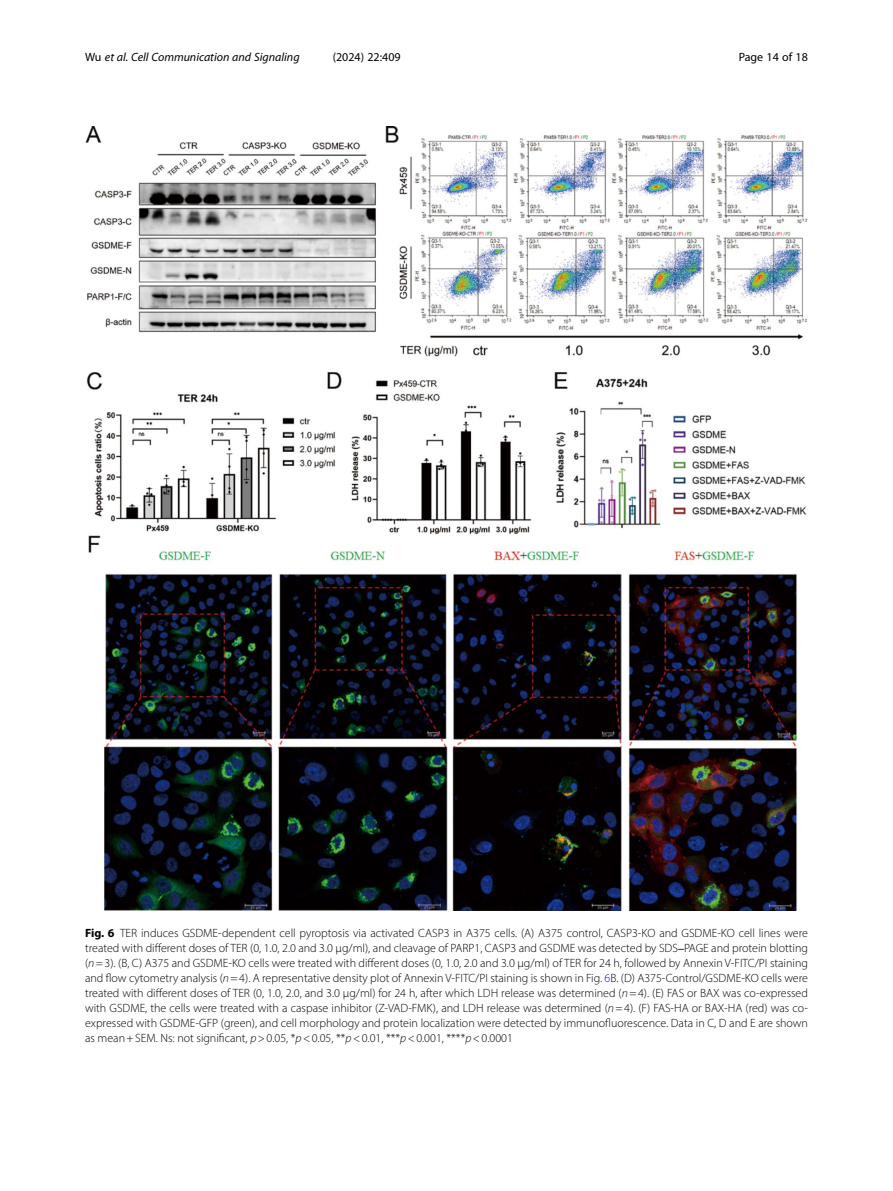
<style>
.page{position:relative;width:893px;height:1191px;background:#fff}
.page>*{position:absolute;margin:0;border:0;box-sizing:border-box;transform-origin:0 0}
.Figure_Caption{font:300 12px/15px "Myriad Pro";color:#000;text-align:justify}
.t1{font:italic 12px "Myriad Pro";color:#000}
.t2{font:12px "Myriad Pro";color:#000}
.s1{font-style:normal}
.s2{font-weight:700}
.s3{font-family:"STIX";font-weight:400}
.s4{font-style:italic}
.s5{color:#00f}
</style>
<div class="page">
<img style="left:85px;top:126px;width:723px;height:784px">
<p class="t1" style="left:85px;top:50px;width:216px"><span class="s1">Wu</span> et al. Cell Communication and Signaling</p>
<p class="t2" style="left:333px;top:50px;width:70px">(2024) 22:409</p>
<p class="t2" style="left:739px;top:50px;width:71px">Page 14 of 18</p>
<p class="Figure_Caption" style="left:85px;top:925px;width:724px"><span class="s2">Fig. 6</span> TER induces GSDME-dependent cell pyroptosis via activated CASP3 in A375 cells. (A) A375 control, CASP3-KO and GSDME-KO cell lines were treated with different doses of TER (0, 1.0, 2.0 and 3.0 µg/ml), and cleavage of PARP1, CASP3 and GSDME was detected by SDS<span class="s3">‒</span>PAGE and protein blotting (<span class="s4">n</span>=3). (B, C) A375 and GSDME-KO cells were treated with different doses (0, 1.0, 2.0 and 3.0 µg/ml) of TER for 24 h, followed by Annexin V-FITC/PI staining and flow cytometry analysis (<span class="s4">n</span>=4). A representative density plot of Annexin V-FITC/PI staining is shown in Fig. <span class="s5">6</span>B. (D) A375-Control/GSDME-KO cells were treated with different doses of TER (0, 1.0, 2.0, and 3.0 µg/ml) for 24 h, after which LDH release was determined (<span class="s4">n</span>=4). (E) FAS or BAX was co-expressed with GSDME, the cells were treated with a caspase inhibitor (Z-VAD-FMK), and LDH release was determined (<span class="s4">n</span>=4). (F) FAS-HA or BAX-HA (red) was co&shy;expressed with GSDME-GFP (green), and cell morphology and protein localization were detected by immunofluorescence. Data in C, D and E are shown as mean+SEM. Ns: not significant, <span class="s4">p</span>&gt;0.05, *<span class="s4">p</span>&lt;0.05, **<span class="s4">p</span>&lt;0.01, ***<span class="s4">p</span>&lt;0.001, ****<span class="s4">p</span>&lt;0.0001</p>
</div>
